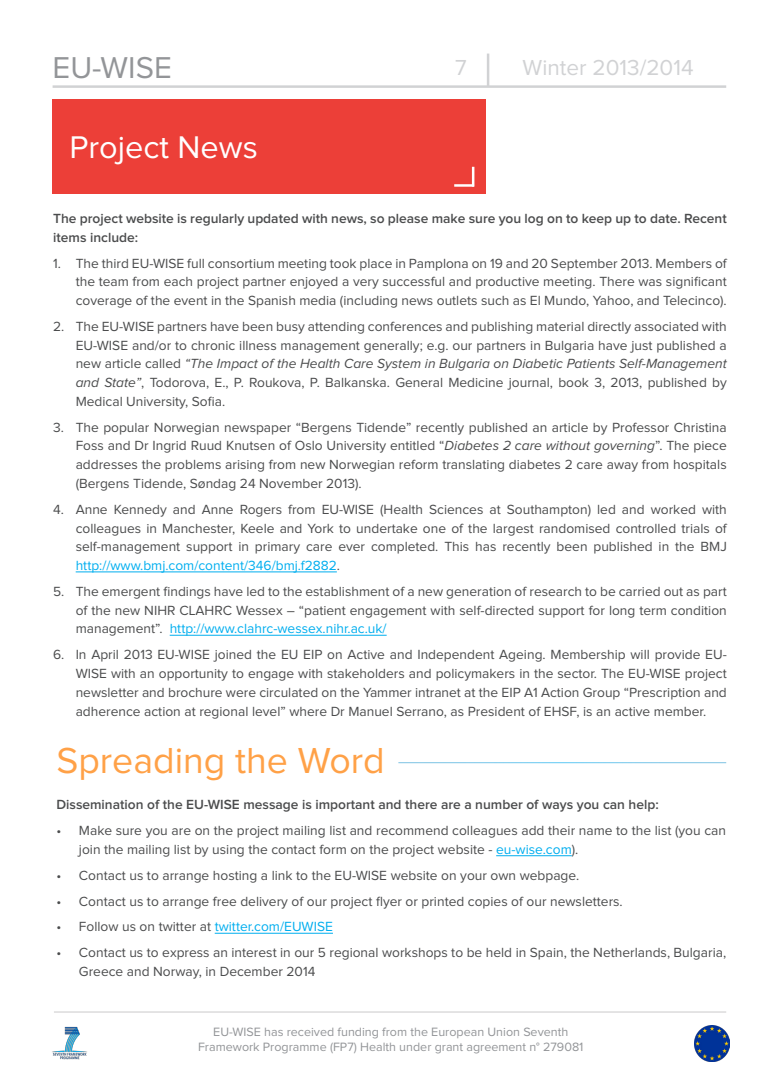
<style>
.page{position:relative;width:780px;height:1088px;background:#fff}
.page>*{position:absolute;margin:0;border:0;box-sizing:border-box;transform-origin:0 0}
.t1{font:37.5px "Proxima Nova";color:#ffa147}
.t2{font:32.5px "Proxima Nova";color:#fff}
.t3{font:31.25px "Proxima Nova";color:#939598}
.t4{font:22.5px "Proxima Nova";color:#d1d2d4}
.t5{font:13.75px/18.8px "Proxima Nova";color:#4b4c4d;text-align:justify}
.t6{font:600 13.75px/18.8px "Proxima Nova";color:#4b4c4d}
.t7{font:12.5px/15px "Proxima Nova";color:#939598;text-align:center}
.s1{font-style:italic}
.s2{color:#00aeef}
</style>
<div class="page">
<hr style="left:53px;top:85px;width:673px;height:3px;background:#d1d2d4">
<hr style="left:487px;top:54px;width:2px;height:33px;background:#d1d2d4">
<hr style="left:54px;top:1011px;width:672px;height:1px;background:#231f20">
<img style="left:52px;top:1026px;width:35px;height:34px">
<img style="left:694px;top:1026px;width:35px;height:35px">
<hr style="left:76px;top:572px;width:261px;height:1px;background:#00aeef">
<hr style="left:170px;top:635px;width:216px;height:1px;background:#00aeef">
<hr style="left:496px;top:855px;width:75px;height:1px;background:#00aeef">
<hr style="left:215px;top:933px;width:118px;height:1px;background:#00aeef">
<div style="left:53px;top:99px;width:433px;height:95px;background:#ec3f38"></div>
<hr style="left:454px;top:184px;width:20px;height:3px;background:#fff">
<hr style="left:472px;top:167px;width:2px;height:20px;background:#fff">
<h3 class="t3" style="left:53px;top:53px;width:121px">EU-WISE</h3>
<h3 class="t4" style="left:522px;top:57px;width:172px">Winter 2013/2014</h3>
<h3 class="t4" style="left:455px;top:57px;width:13px">7</h3>
<p class="t2" style="left:69px;top:132px;width:190px">Project News</p>
<p class="t6" style="left:53px;top:210px;width:675px">The project website is regularly updated with news, so please make sure you log on to keep up to date. Recent items include:</p>
<p class="t5" style="left:76px;top:254px;width:652px;text-indent:-22px">1. The third EU-WISE full consortium meeting took place in Pamplona on 19 and 20 September 2013. Members of the team from each project partner enjoyed a very successful and productive meeting. There was significant coverage of the event in the Spanish media (including news outlets such as El Mundo, Yahoo, and Telecinco).</p>
<p class="t5" style="left:76px;top:317px;width:652px;text-indent:-22px">2. The EU-WISE partners have been busy attending conferences and publishing material directly associated with EU-WISE and/or to chronic illness management generally; e.g. our partners in Bulgaria have just published a new article called <span class="s1">“The Impact of the Health Care System in Bulgaria on Diabetic Patients Self-Management and State”</span>, Todorova, E., P. Roukova, P. Balkanska. General Medicine journal, book 3, 2013, published by Medical University, Sofia.</p>
<p class="t5" style="left:76px;top:418px;width:652px;text-indent:-22px">3. The popular Norwegian newspaper “Bergens Tidende” recently published an article by Professor Christina Foss and Dr Ingrid Ruud Knutsen of Oslo University entitled “<span class="s1">Diabetes 2 care without governing</span>”. The piece addresses the problems arising from new Norwegian reform translating diabetes 2 care away from hospitals (Bergens Tidende, Søndag 24 November 2013).</p>
<p class="t5" style="left:76px;top:500px;width:652px;text-indent:-22px">4. Anne Kennedy and Anne Rogers from EU-WISE (Health Sciences at Southampton) led and worked with colleagues in Manchester, Keele and York to undertake one of the largest randomised controlled trials of self-management support in primary care ever completed. This has recently been published in the BMJ <span class="s2">http://www.bmj.com/content/346/bmj.f2882</span>.</p>
<p class="t5" style="left:76px;top:582px;width:652px;text-indent:-22px">5. The emergent findings have led to the establishment of a new generation of research to be carried out as part of the new NIHR CLAHRC Wessex – “patient engagement with self-directed support for long term condition management”. <span class="s2">http://www.clahrc-wessex.nihr.ac.uk/</span></p>
<p class="t5" style="left:76px;top:646px;width:652px;text-indent:-22px">6. In April 2013 EU-WISE joined the EU EIP on Active and Independent Ageing. Membership will provide EU-WISE with an opportunity to engage with stakeholders and policymakers in the sector. The EU-WISE project newsletter and brochure were circulated on the Yammer intranet at the EIP A1 Action Group “Prescription and adherence action at regional level” where Dr Manuel Serrano, as President of EHSF, is an active member.</p>
<p class="t1" style="left:56px;top:743px;width:330px">Spreading the Word</p>
<p class="t6" style="left:56px;top:796px;width:603px">Dissemination of the EU-WISE message is important and there are a number of ways you can help:</p>
<p class="t5" style="left:79px;top:822px;width:648px;text-indent:-22px">• Make sure you are on the project mailing list and recommend colleagues add their name to the list (you can join the mailing list by using the contact form on the project website - <span class="s2">eu-wise.com</span>).</p>
<p class="t5" style="left:56px;top:866px;width:524px">• Contact us to arrange hosting a link to the EU-WISE website on your own webpage.</p>
<p class="t5" style="left:56px;top:892px;width:568px">• Contact us to arrange free delivery of our project flyer or printed copies of our newsletters.</p>
<p class="t5" style="left:56px;top:918px;width:278px">• Follow us on twitter at <span class="s2">twitter.com/EUWISE</span></p>
<p class="t5" style="left:79px;top:944px;width:648px;text-indent:-22px">• Contact us to express an interest in our 5 regional workshops to be held in Spain, the Netherlands, Bulgaria,<br>Greece and Norway, in December 2014</p>
<p class="t7" style="left:198px;top:1025px;width:387px">EU-WISE has received funding from the European Union Seventh<br>Framework Programme (FP7) Health under grant agreement n° 279081</p>
</div>
